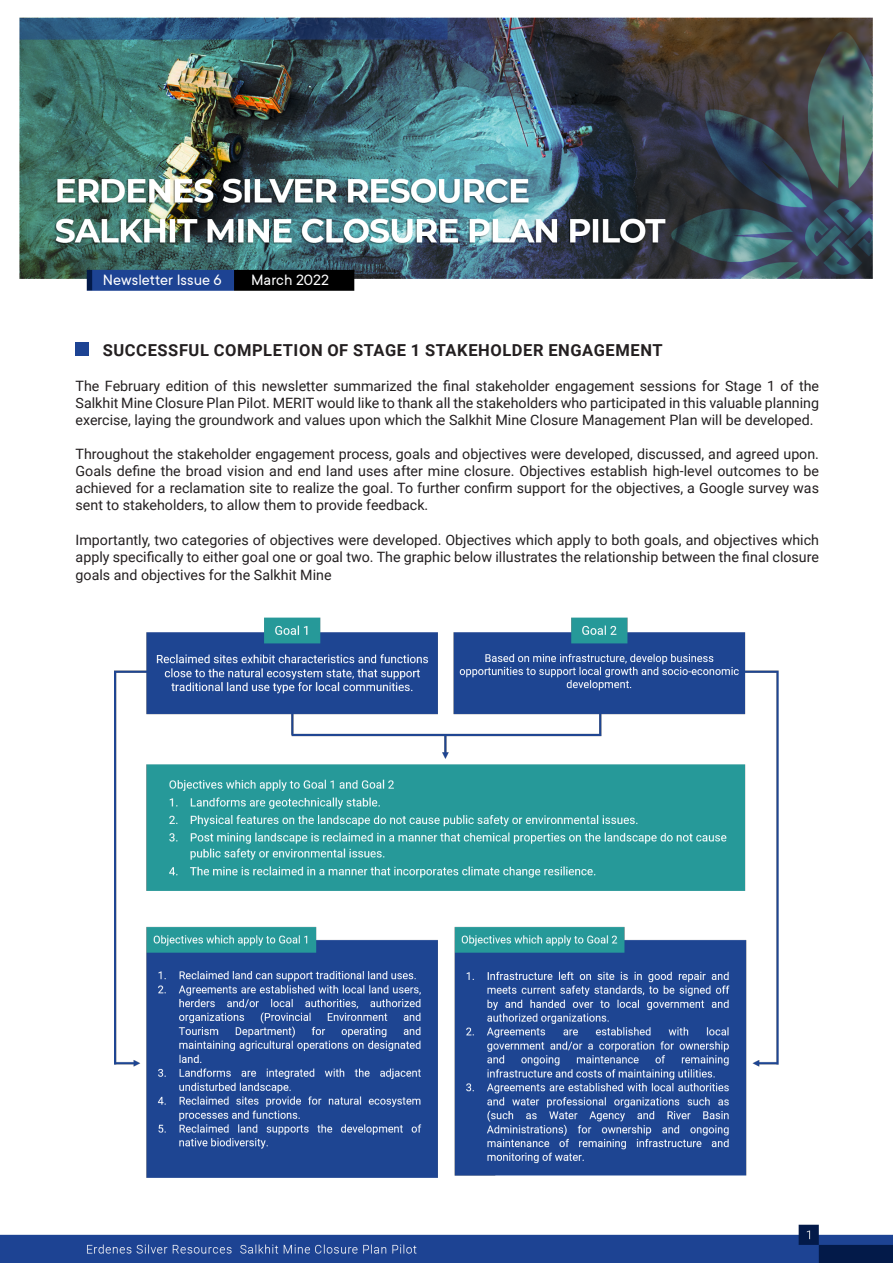
<style>
.page{position:relative;width:893px;height:1263px;background:#fff}
.page>*{position:absolute;margin:0;border:0;box-sizing:border-box;transform-origin:0 0}
.t1{font:700 16.5px "Roboto";letter-spacing:.035em;color:#231f20}
.t2{font:16.5px "TT Commons";color:#fff}
.t3{font:14.25px/17.1px "Roboto";color:#231f20;text-align:justify}
</style>
<div class="page">
<img style="left:0;top:17px;width:893px;height:1246px">
<div style="left:76px;top:343px;width:13px;height:13px;background:#1d4393"></div>
<img style="left:114px;top:617px;width:664px;height:560px">
<p class="t2" style="left:103px;top:270px;width:120px">Newsletter Issue 6</p>
<p class="t2" style="left:251px;top:270px;width:79px">March 2022</p>
<p class="t1" style="left:103px;top:338px;width:561px">SUCCESSFUL COMPLETION OF STAGE 1 STAKEHOLDER ENGAGEMENT</p>
<p class="t3" style="left:76px;top:376px;width:745px">The February edition of this newsletter summarized the final stakeholder engagement sessions for Stage 1 of the Salkhit Mine Closure Plan Pilot. MERIT would like to thank all the stakeholders who participated in this valuable planning exercise, laying the groundwork and values upon which the Salkhit Mine Closure Management Plan will be developed.</p>
<p class="t3" style="left:76px;top:445px;width:745px">Throughout the stakeholder engagement process, goals and objectives were developed, discussed, and agreed upon.<br>Goals define the broad vision and end land uses after mine closure. Objectives establish high-level outcomes to be achieved for a reclamation site to realize the goal. To further confirm support for the objectives, a Google survey was sent to stakeholders, to allow them to provide feedback.</p>
<p class="t3" style="left:76px;top:530px;width:745px;line-height:17.5px">Importantly, two categories of objectives were developed. Objectives which apply to both goals, and objectives which apply specifically to either goal one or goal two. The graphic below illustrates the relationship between the final closure goals and objectives for the Salkhit Mine</p>
</div>
